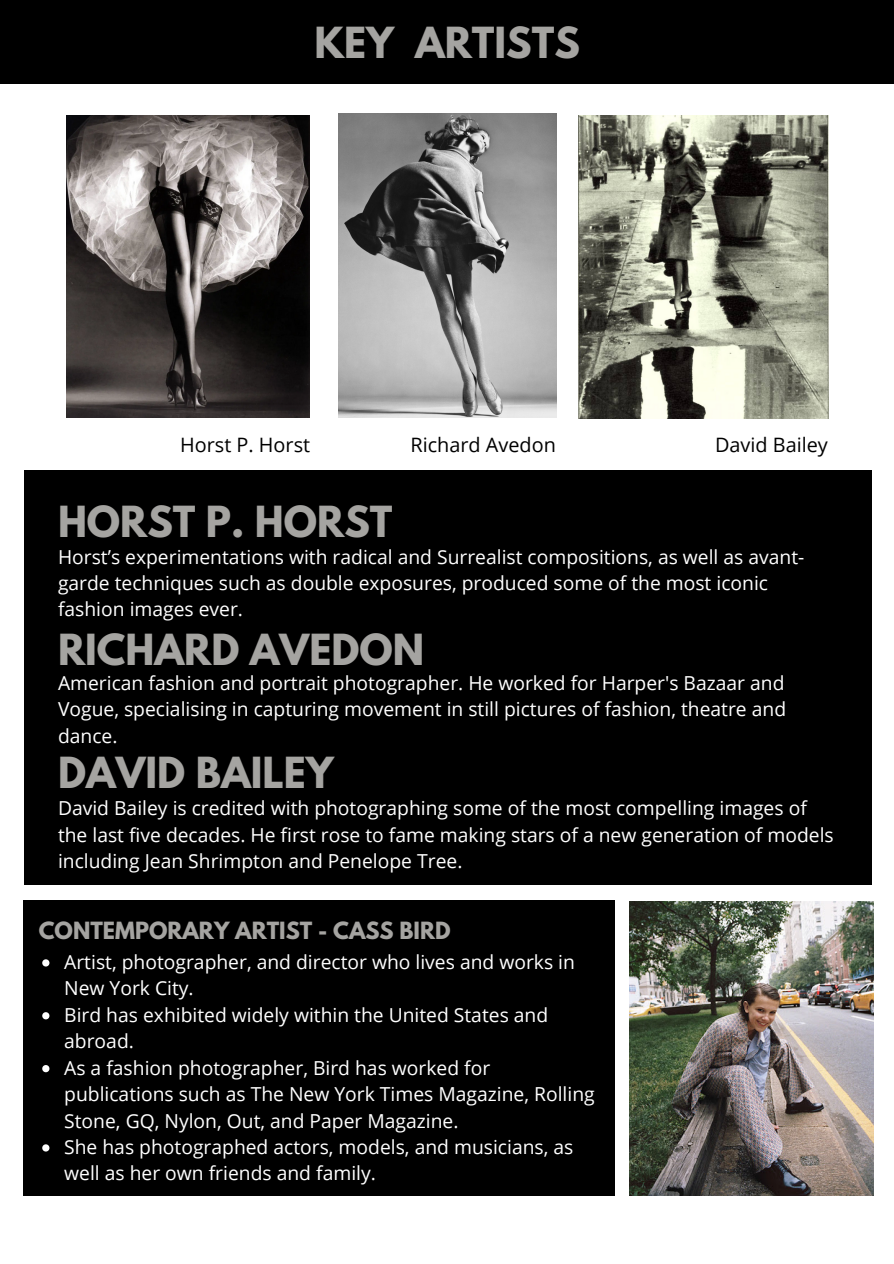
<style>
.page{position:relative;width:894px;height:1264px;background:#fff}
.page>*{position:absolute;margin:0;border:0;box-sizing:border-box;transform-origin:0 0}
.t1{font:700 37.95px "League Spartan";color:#a5a4a1}
.t2{font:700 21px "League Spartan";color:#a5a4a1}
.t3{font:19.8px "Open Sans";color:#000}
.t4{font:19.2px/26.4px "Open Sans";color:#fff}
</style>
<div class="page">
<div style="left:0;top:0;width:893px;height:83px;background:#000"></div>
<div style="left:24px;top:470px;width:847px;height:414px;background:#000"></div>
<img style="left:338px;top:114px;width:218px;height:303px">
<img style="left:66px;top:115px;width:244px;height:302px">
<img style="left:578px;top:115px;width:250px;height:303px">
<div style="left:23px;top:900px;width:591px;height:295px;background:#000"></div>
<img style="left:629px;top:901px;width:243px;height:293px">
<svg style="left:42px;top:959px;width:7px;height:7px"></svg>
<svg style="left:42px;top:1012px;width:7px;height:7px"></svg>
<svg style="left:42px;top:1065px;width:7px;height:7px"></svg>
<svg style="left:42px;top:1144px;width:7px;height:7px"></svg>
<p class="t1" style="left:314px;top:24px;width:267px">KEY ARTISTS</p>
<p class="t3" style="left:180px;top:431px;width:131px">Horst P. Horst</p>
<p class="t3" style="left:410px;top:431px;width:147px">Richard Avedon</p>
<p class="t3" style="left:714px;top:431px;width:114px">David Bailey</p>
<p class="t1" style="left:58px;top:502px;width:336px">HORST P. HORST</p>
<p class="t4" style="left:58px;top:543px;width:747px">Horst’s experimentations with radical and Surrealist compositions, as well as avant&shy;garde techniques such as double exposures, produced some of the most iconic fashion images ever.</p>
<p class="t1" style="left:58px;top:630px;width:367px">RICHARD AVEDON</p>
<p class="t4" style="left:58px;top:669px;width:729px;text-align:justify">American fashion and portrait photographer. He worked for Harper's Bazaar and Vogue, specialising in capturing movement in still pictures of fashion, theatre and dance.</p>
<p class="t1" style="left:58px;top:754px;width:277px">DAVID BAILEY</p>
<p class="t4" style="left:58px;top:794px;width:777px">David Bailey is credited with photographing some of the most compelling images of the last five decades. He first rose to fame making stars of a new generation of models including Jean Shrimpton and Penelope Tree.</p>
<p class="t2" style="left:39px;top:920px;width:413px">CONTEMPORARY ARTIST - CASS BIRD</p>
<p class="t4" style="left:64px;top:948px;width:512px">Artist, photographer, and director who lives and works in<br>New York City.</p>
<p class="t4" style="left:64px;top:1001px;width:485px">Bird has exhibited widely within the United States and abroad.</p>
<p class="t4" style="left:64px;top:1053px;width:532px">As a fashion photographer, Bird has worked for publications such as The New York Times Magazine, Rolling<br>Stone, GQ, Nylon, Out, and Paper Magazine.</p>
<p class="t4" style="left:64px;top:1133px;width:510px">She has photographed actors, models, and musicians, as well as her own friends and family.</p>
</div>
